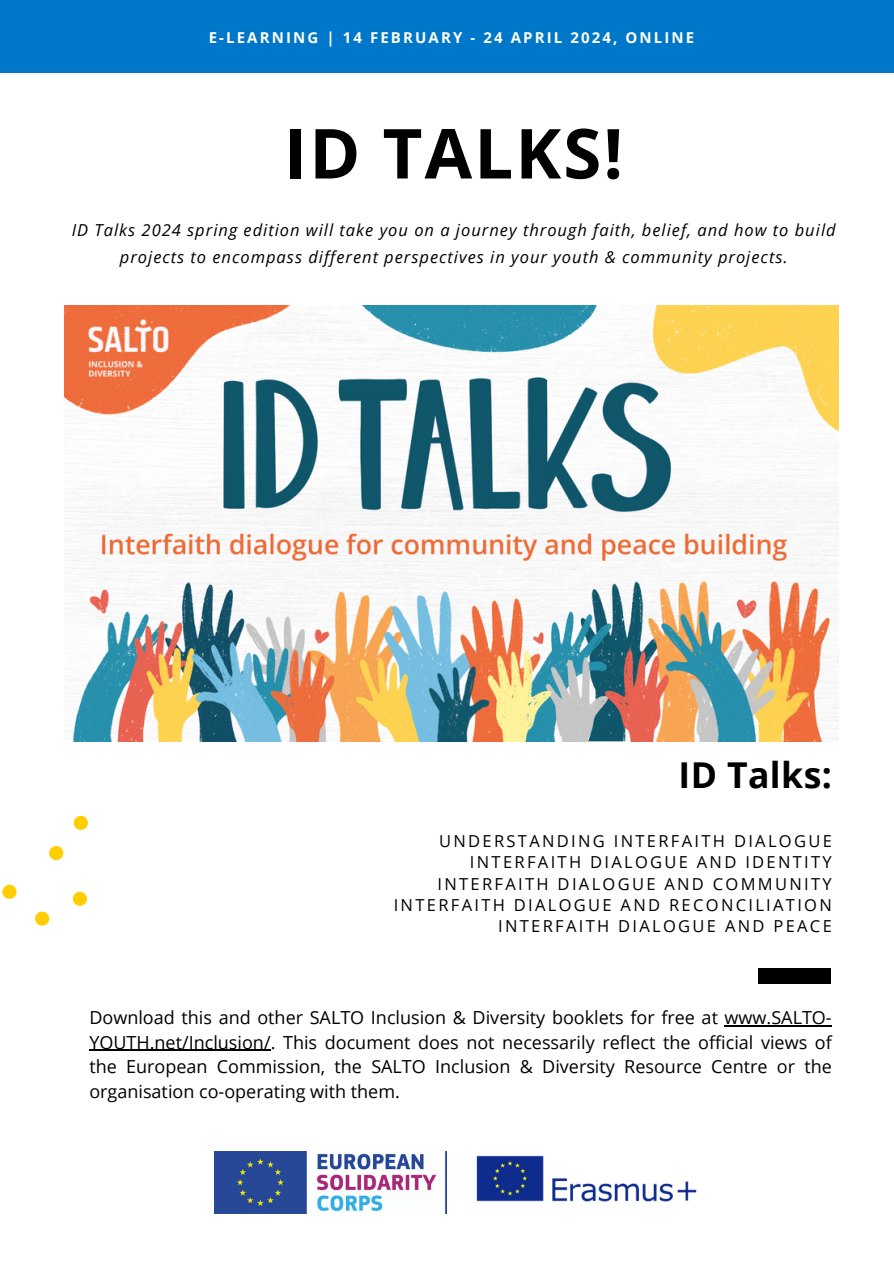
<style>
.page{position:relative;width:894px;height:1264px;background:#fff}
.page>*{position:absolute;margin:0;border:0;box-sizing:border-box;transform-origin:0 0}
.t1{font:700 69px "Open Sans";letter-spacing:.03em;color:#000}
.t2{font:700 35.55px "Open Sans";letter-spacing:.01em;color:#000}
.t3{font:18px/24.8px "Open Sans";color:#000;text-align:justify}
.t4{font:16.5px/21.3px "Open Sans";letter-spacing:.14em;color:#000;text-align:right}
.t5{font:italic 16.5px/27px "Open Sans";letter-spacing:.06em;color:#000;text-align:center}
.t6{font:700 15px "Open Sans";letter-spacing:.14em;color:#fffff9}
</style>
<div class="page">
<img style="left:64px;top:306px;width:774px;height:435px">
<div style="left:0;top:0;width:893px;height:72px;background:#0077c8"></div>
<div style="left:758px;top:968px;width:72px;height:15px;background:#000"></div>
<svg style="left:2px;top:884px;width:14px;height:14px"></svg>
<svg style="left:73px;top:891px;width:14px;height:14px"></svg>
<svg style="left:74px;top:815px;width:14px;height:14px"></svg>
<svg style="left:49px;top:846px;width:14px;height:14px"></svg>
<svg style="left:35px;top:911px;width:14px;height:14px"></svg>
<img style="left:476px;top:1155px;width:221px;height:47px">
<img style="left:215px;top:1151px;width:231px;height:62px">
<hr style="left:724px;top:1025px;width:107px;height:1px;background:#000">
<hr style="left:89px;top:1049px;width:182px;height:1px;background:#000">
<p class="t6" style="left:209px;top:27px;width:487px">E-LEARNING | 14 FEBRUARY - 24 APRIL 2024, ONLINE</p>
<p class="t1" style="left:284px;top:105px;width:340px">ID TALKS!</p>
<p class="t5" style="left:72px;top:216px;width:765px">ID Talks 2024 spring edition will take you on a journey through faith, belief, and how to build projects to encompass different perspectives in your youth &amp; community projects.</p>
<h1 class="t2" style="left:678px;top:749px;width:155px">ID Talks:</h1>
<h4 class="t4" style="left:393px;top:829px;width:439px">UNDERSTANDING INTERFAITH DIALOGUE INTERFAITH DIALOGUE AND IDENTITY INTERFAITH DIALOGUE AND COMMUNITY INTERFAITH DIALOGUE AND RECONCILIATION INTERFAITH DIALOGUE AND PEACE</h4>
<h3 class="t3" style="left:89px;top:1004px;width:743px">Download this and other SALTO Inclusion &amp; Diversity booklets for free at www.SALTO-YOUTH.net/Inclusion/. This document does not necessarily reflect the official views of the European Commission, the SALTO Inclusion &amp; Diversity Resource Centre or the organisation co-operating with them.</h3>
</div>
